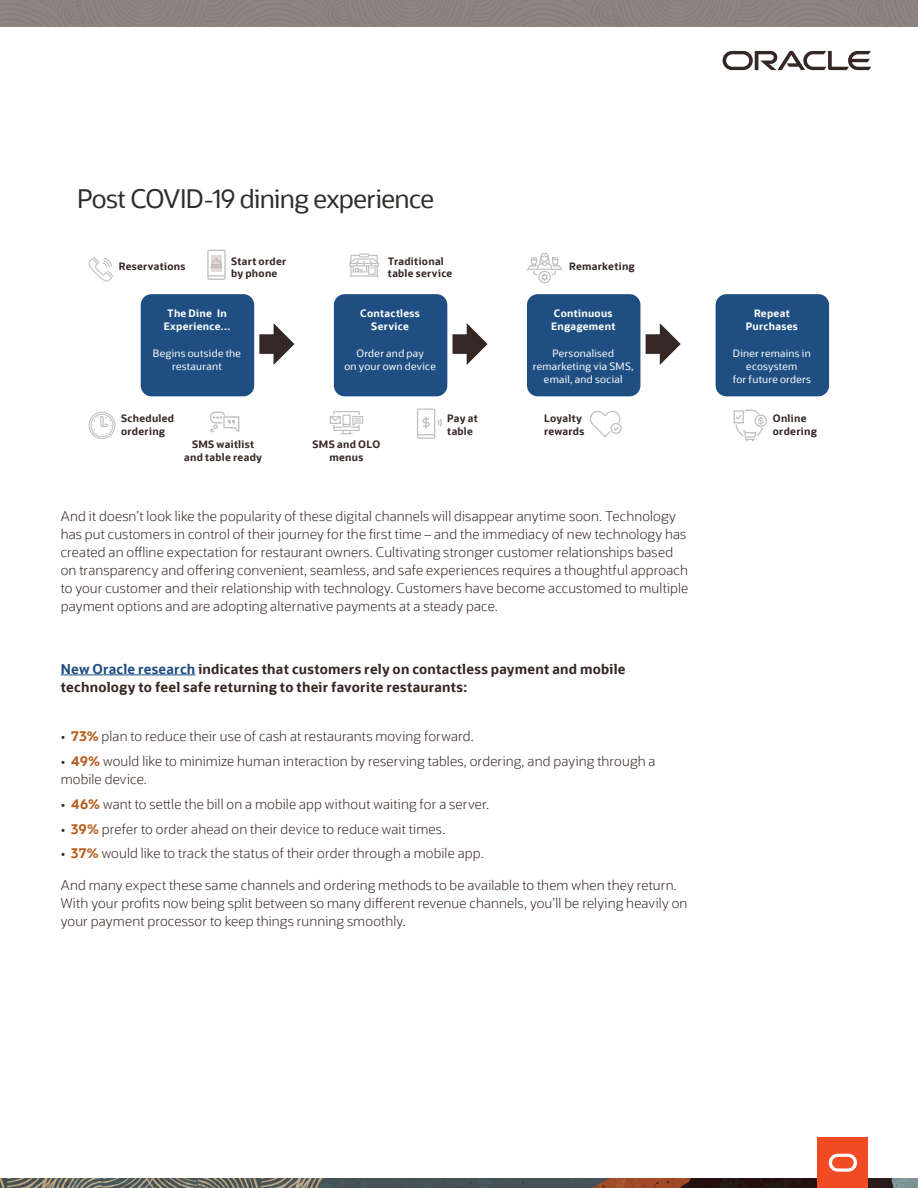
<style>
.page{position:relative;width:918px;height:1188px;background:#fff}
.page>*{position:absolute;margin:0;border:0;box-sizing:border-box;transform-origin:0 0}
.t1{font:25.5px "Oracle Sans";letter-spacing:-.025em;color:#312d2a}
.t2{font:300 13.5px/18px "Oracle Sans";letter-spacing:.01em;color:#352724}
.t3{font:700 13.5px/18px "Oracle Sans";letter-spacing:.015em;color:#352724}
.t4{font:700 10.2px/12.8px "Oracle Sans";letter-spacing:.025em;color:#352724}
.t5{font:10.2px/12.8px "Oracle Sans";letter-spacing:.025em;color:#fff;text-align:center}
.t6{font:700 10.2px/12.8px "Oracle Sans";letter-spacing:.03em;color:#fff;text-align:center}
.s1{color:#1f4f82}
.s2{font-weight:700;color:#b75c1d}
</style>
<div class="page">
<img style="left:0;top:1178px;width:918px;height:10px">
<hr style="left:61px;top:674px;width:134px;height:1px;background:#1f4f82">
<svg style="left:723px;top:51px;width:148px;height:19px"></svg>
<svg style="left:590px;top:411px;width:32px;height:27px"></svg>
<svg style="left:526px;top:253px;width:37px;height:30px"></svg>
<svg style="left:89px;top:257px;width:24px;height:25px"></svg>
<svg style="left:210px;top:412px;width:29px;height:20px"></svg>
<svg style="left:89px;top:412px;width:26px;height:27px"></svg>
<svg style="left:349px;top:253px;width:30px;height:24px"></svg>
<svg style="left:330px;top:411px;width:33px;height:23px"></svg>
<div style="left:141px;top:294px;width:113px;height:102px;background:#1f4f82;border-radius:11px"></div>
<div style="left:527px;top:294px;width:113px;height:102px;background:#1f4f82;border-radius:11px"></div>
<div style="left:334px;top:294px;width:113px;height:102px;background:#1f4f82;border-radius:11px"></div>
<div style="left:716px;top:294px;width:113px;height:102px;background:#1f4f82;border-radius:11px"></div>
<svg style="left:207px;top:250px;width:19px;height:30px"></svg>
<svg style="left:259px;top:323px;width:35px;height:42px"></svg>
<svg style="left:646px;top:323px;width:35px;height:42px"></svg>
<svg style="left:452px;top:323px;width:36px;height:42px"></svg>
<svg style="left:417px;top:408px;width:25px;height:31px"></svg>
<svg style="left:734px;top:409px;width:33px;height:33px"></svg>
<div style="left:818px;top:1137px;width:50px;height:51px;background:#f04b22"></div>
<svg style="left:829px;top:1154px;width:28px;height:18px"></svg>
<h2 class="t1" style="left:77px;top:183px;width:358px">Post COVID-19 dining experience</h2>
<p class="t4" style="left:231px;top:255px;width:57px">Start order by phone</p>
<p class="t4" style="left:388px;top:255px;width:66px">Traditional table service</p>
<p class="t4" style="left:119px;top:260px;width:68px">Reservations</p>
<p class="t4" style="left:569px;top:260px;width:67px">Remarketing</p>
<p class="t6" style="left:164px;top:307px;width:68px">The Dine In<br>Experience...</p>
<p class="t5" style="left:153px;top:347px;width:90px">Begins outside the restaurant</p>
<p class="t6" style="left:360px;top:307px;width:61px">Contactless<br>Service</p>
<p class="t5" style="left:344px;top:347px;width:93px">Order and pay<br>on your own device</p>
<p class="t6" style="left:551px;top:307px;width:66px;text-align:left">Continuous<br>Engagement</p>
<p class="t5" style="left:533px;top:347px;width:103px">Personalised remarketing via SMS, email, and social</p>
<p class="t6" style="left:746px;top:307px;width:53px">Repeat<br>Purchases</p>
<p class="t5" style="left:733px;top:347px;width:80px">Diner remains in ecosystem<br>for future orders</p>
<p class="t4" style="left:121px;top:412px;width:55px">Scheduled ordering</p>
<p class="t4" style="left:544px;top:412px;width:42px">Loyalty rewards</p>
<p class="t4" style="left:773px;top:412px;width:46px">Online ordering</p>
<p class="t4" style="left:447px;top:412px;width:32px">Pay at table</p>
<p class="t4" style="left:184px;top:438px;width:79px;text-align:center">SMS waitlist and table ready</p>
<p class="t4" style="left:313px;top:438px;width:69px;text-align:center">SMS and OLO menus</p>
<p class="t2" style="left:61px;top:507px;width:617px">And it doesn’t look like the popularity of these digital channels will disappear anytime soon. Technology</p>
<p class="t2" style="left:61px;top:525px;width:629px">has put customers in control of their journey for the first time – and the immediacy of new technology has created an offline expectation for restaurant owners. Cultivating stronger customer relationships based on transparency and offering convenient, seamless, and safe experiences requires a thoughtful approach</p>
<p class="t2" style="left:61px;top:579px;width:629px">to your customer and their relationship with technology. Customers have become accustomed to multiple payment options and are adopting alternative payments at a steady pace.</p>
<p class="t3" style="left:61px;top:660px;width:566px"><span class="s1">New Oracle research</span> indicates that customers rely on contactless payment and mobile technology to feel safe returning to their favorite restaurants:</p>
<p class="t2" style="left:61px;top:728px;width:415px">• <span class="s2">73%</span> plan to reduce their use of cash at restaurants moving forward.</p>
<p class="t2" style="left:61px;top:752px;width:596px">• <span class="s2">49%</span> would like to minimize human interaction by reserving tables, ordering, and paying through a mobile device.</p>
<p class="t2" style="left:61px;top:795px;width:430px">• <span class="s2">46%</span> want to settle the bill on a mobile app without waiting for a server.</p>
<p class="t2" style="left:61px;top:820px;width:386px">• <span class="s2">39%</span> prefer to order ahead on their device to reduce wait times.</p>
<p class="t2" style="left:61px;top:845px;width:424px">• <span class="s2">37%</span> would like to track the status of their order through a mobile app.</p>
<p class="t2" style="left:61px;top:876px;width:618px">And many expect these same channels and ordering methods to be available to them when they return.</p>
<p class="t2" style="left:61px;top:894px;width:628px">With your profits now being split between so many different revenue channels, you’ll be relying heavily on</p>
<p class="t2" style="left:61px;top:912px;width:347px">your payment processor to keep things running smoothly.</p>
</div>
